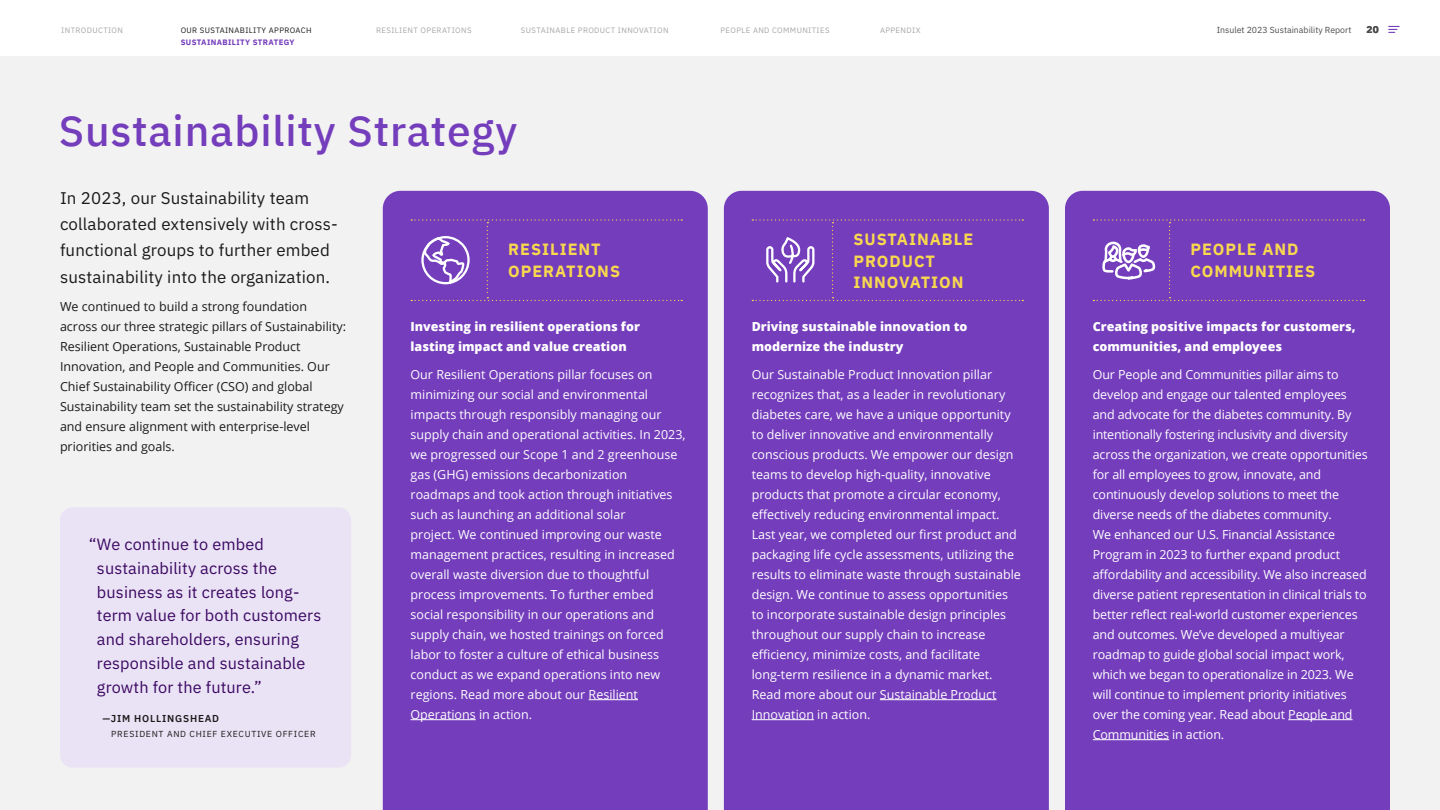
<style>
.page{position:relative;width:1440px;height:810px;background:#fff}
.page>*{position:absolute;margin:0;border:0;box-sizing:border-box;transform-origin:0 0}
.t1{font:500 42.5px "IBM Plex Sans";letter-spacing:.02em;color:#743dbc}
.t2{font:16.88px/26.2px "IBM Plex Sans";letter-spacing:.01em;color:#1b1a1a}
.t3{font:16.25px/23.8px "IBM Plex Sans";letter-spacing:.01em;color:#3b0862}
.t4{font:700 16.25px/21.2px "IBM Plex Sans";letter-spacing:.06em;color:#f8d84e}
.t5{font:12.5px/20px "Open Sans";color:#fff}
.t6{font:12.5px/20px "Open Sans";color:#1b1a1a}
.t7{font:800 12.5px/20px "Open Sans";color:#fff}
.t8{font:600 10px "IBM Plex Sans";letter-spacing:.08em;color:#1b1a1a}
.t9{font:700 10px "IBM Plex Sans";color:#4d4d4d}
.t10{font:8.75px "IBM Plex Sans";letter-spacing:.08em;color:#1b1a1a}
.t11{font:8.75px "IBM Plex Sans";color:#4d4d4d}
.t12{font:7.75px "IBM Plex Sans";letter-spacing:.05em;color:#a6a6a6}
.t13{font:7.75px "IBM Plex Sans";letter-spacing:.05em;color:#1b1a1a}
.t14{font:700 7.75px "IBM Plex Sans";letter-spacing:.05em;color:#743dbc}
</style>
<div class="page">
<svg style="left:1389px;top:26px;width:10px;height:7px"></svg>
<div style="left:0;top:56px;width:1440px;height:754px;background:#f2f2f2"></div>
<div style="left:383px;top:191px;width:325px;height:619px;background:#743dbc"></div>
<div style="left:724px;top:191px;width:325px;height:619px;background:#743dbc"></div>
<div style="left:1065px;top:191px;width:325px;height:619px;background:#743dbc"></div>
<hr style="left:589px;top:699px;width:49px;height:1px;background:#fff">
<hr style="left:411px;top:719px;width:65px;height:1px;background:#fff">
<hr style="left:880px;top:699px;width:116px;height:1px;background:#fff">
<hr style="left:752px;top:719px;width:62px;height:1px;background:#fff">
<hr style="left:1288px;top:719px;width:65px;height:1px;background:#fff">
<hr style="left:1093px;top:739px;width:76px;height:1px;background:#fff">
<div style="left:411px;top:219px;width:271px;height:82px;background:#743dbc"></div>
<div style="left:752px;top:219px;width:271px;height:82px;background:#743dbc"></div>
<div style="left:1093px;top:219px;width:271px;height:82px;background:#743dbc"></div>
<div style="left:60px;top:507px;width:291px;height:261px;background:#eae2f5;border-radius:12px"></div>
<p class="t12" style="left:61px;top:24px;width:63px">INTRODUCTION</p>
<p class="t13" style="left:181px;top:24px;width:132px">OUR SUSTAINABILITY APPROACH</p>
<p class="t12" style="left:376px;top:24px;width:97px">RESILIENT OPERATIONS</p>
<p class="t12" style="left:521px;top:24px;width:149px">SUSTAINABLE PRODUCT INNOVATION</p>
<p class="t12" style="left:720px;top:24px;width:111px">PEOPLE AND COMMUNITIES</p>
<p class="t12" style="left:880px;top:24px;width:42px">APPENDIX</p>
<p class="t11" style="left:1217px;top:23px;width:136px">Insulet 2023 Sustainability Report</p>
<p class="t9" style="left:1367px;top:21px;width:14px">20</p>
<p class="t14" style="left:181px;top:36px;width:115px">SUSTAINABILITY STRATEGY</p>
<p class="t1" style="left:59px;top:98px;width:460px">Sustainability Strategy</p>
<p class="t2" style="left:60px;top:183px;width:279px">In 2023, our Sustainability team collaborated extensively with cross&shy;functional groups to further embed sustainability into the organization.</p>
<p class="t6" style="left:60px;top:296px;width:288px">We continued to build a strong foundation across our three strategic pillars of Sustainability:<br>Resilient Operations, Sustainable Product Innovation, and People and Communities. Our Chief Sustainability Officer (CSO) and global Sustainability team set the sustainability strategy and ensure alignment with enterprise-level priorities and goals.</p>
<p class="t3" style="left:97px;top:531px;width:226px;text-indent:-8px">“We continue to embed sustainability across the business as it creates long&shy;term value for both customers and shareholders, ensuring responsible and sustainable growth for the future.”</p>
<p class="t8" style="left:102px;top:710px;width:118px">—JIM HOLLINGSHEAD</p>
<p class="t10" style="left:111px;top:727px;width:206px">PRESIDENT AND CHIEF EXECUTIVE OFFICER</p>
<p class="t4" style="left:508px;top:238px;width:113px">RESILIENT<br>OPERATIONS</p>
<p class="t4" style="left:853px;top:228px;width:121px">SUSTAINABLE<br>PRODUCT<br>INNOVATION</p>
<p class="t4" style="left:1190px;top:238px;width:126px">PEOPLE AND<br>COMMUNITIES</p>
<p class="t7" style="left:411px;top:315px;width:231px">Investing in resilient operations for lasting impact and value creation</p>
<p class="t5" style="left:411px;top:364px;width:277px">Our Resilient Operations pillar focuses on minimizing our social and environmental impacts through responsibly managing our supply chain and operational activities. In 2023, we progressed our Scope 1 and 2 greenhouse gas (GHG) emissions decarbonization roadmaps and took action through initiatives such as launching an additional solar<br>project. We continued improving our waste management practices, resulting in increased overall waste diversion due to thoughtful process improvements. To further embed social responsibility in our operations and supply chain, we hosted trainings on forced labor to foster a culture of ethical business conduct as we expand operations into new regions. Read more about our Resilient Operations in action.</p>
<p class="t7" style="left:752px;top:315px;width:217px">Driving sustainable innovation to modernize the industry</p>
<p class="t5" style="left:752px;top:364px;width:271px">Our Sustainable Product Innovation pillar recognizes that, as a leader in revolutionary diabetes care, we have a unique opportunity to deliver innovative and environmentally conscious products. We empower our design teams to develop high-quality, innovative products that promote a circular economy, effectively reducing environmental impact.<br>Last year, we completed our first product and packaging life cycle assessments, utilizing the results to eliminate waste through sustainable design. We continue to assess opportunities to incorporate sustainable design principles throughout our supply chain to increase efficiency, minimize costs, and facilitate long-term resilience in a dynamic market.<br>Read more about our Sustainable Product Innovation in action.</p>
<p class="t7" style="left:1093px;top:315px;width:264px">Creating positive impacts for customers, communities, and employees</p>
<p class="t5" style="left:1093px;top:364px;width:277px">Our People and Communities pillar aims to develop and engage our talented employees and advocate for the diabetes community. By intentionally fostering inclusivity and diversity across the organization, we create opportunities for all employees to grow, innovate, and continuously develop solutions to meet the diverse needs of the diabetes community.<br>We enhanced our U.S. Financial Assistance Program in 2023 to further expand product affordability and accessibility. We also increased diverse patient representation in clinical trials to better reflect real-world customer experiences and outcomes. We’ve developed a multiyear roadmap to guide global social impact work, which we began to operationalize in 2023. We will continue to implement priority initiatives over the coming year. Read about People and Communities in action.</p>
</div>
